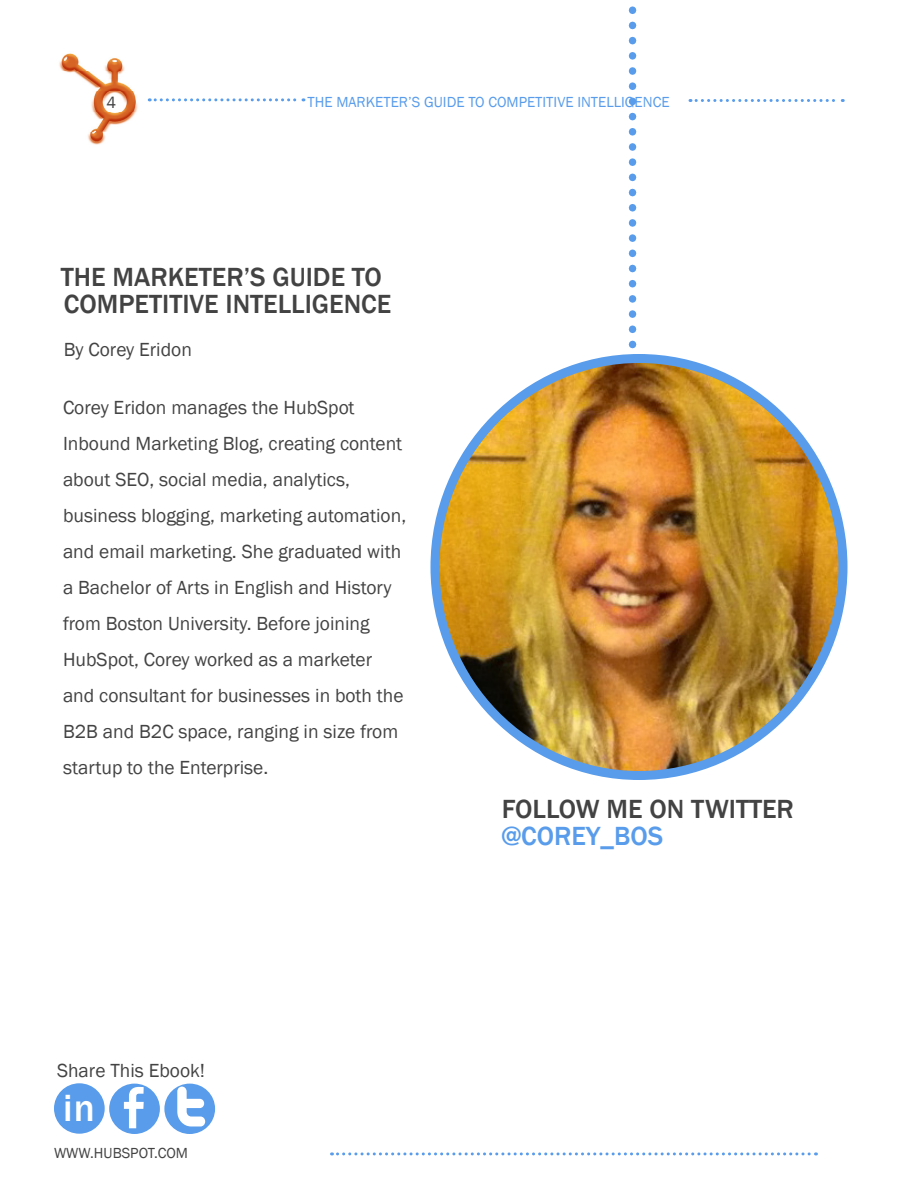
<style>
.page{position:relative;width:900px;height:1200px;background:#fff}
.page>*{position:absolute;margin:0;border:0;box-sizing:border-box;transform-origin:0 0}
.t1{font:500 39px "Franklin Gothic";color:#fff}
.t2{font:500 27px "Franklin Gothic";color:#434343}
.t3{font:500 27px "Franklin Gothic";color:#589ceb}
.t4{font:19.5px/36px "Franklin Gothic";color:#434343}
.t5{font:16.5px "Franklin Gothic";color:#434343}
.t6{font:15px "Franklin Gothic";color:#589ceb}
.t7{font:15px "Franklin Gothic";color:#434343}
</style>
<div class="page">
<svg style="left:149px;top:98px;width:155px;height:3px"></svg>
<img style="left:59px;top:53px;width:79px;height:92px">
<svg style="left:332px;top:1152px;width:484px;height:3px"></svg>
<div style="left:109px;top:1084px;width:51px;height:50px;background:#589ceb;border-radius:50%"></div>
<svg style="left:124px;top:1087px;width:20px;height:41px"></svg>
<div style="left:164px;top:1084px;width:51px;height:50px;background:#589ceb;border-radius:50%"></div>
<svg style="left:177px;top:1087px;width:28px;height:39px"></svg>
<svg style="left:690px;top:99px;width:153px;height:3px"></svg>
<div style="left:54px;top:1083px;width:51px;height:51px;background:#589ceb;border-radius:50%"></div>
<svg style="left:629px;top:6px;width:7px;height:343px"></svg>
<img style="left:440px;top:362px;width:398px;height:414px">
<p class="t5" style="left:106px;top:92px;width:11px">4</p>
<p class="t6" style="left:308px;top:92px;width:362px">THE MARKETER’s guide to com petitive intelligence</p>
<h2 class="t2" style="left:61px;top:260px;width:227px">THE MARKETER’S GUIDE</h2>
<h2 class="t2" style="left:352px;top:260px;width:16px">TO</h2>
<h2 class="t2" style="left:64px;top:287px;width:15px">COMPETITIVE</h2>
<h2 class="t2" style="left:225px;top:287px;width:167px">INTELLIGENCE</h2>
<p class="t4" style="left:64px;top:332px;width:130px">By Corey Eridon</p>
<p class="t4" style="left:63px;top:390px;width:345px">Corey Eridon manages the HubSpot Inbound Marketing Blog, creating content about SEO, social media, analytics, business blogging, marketing automation, and email marketing. She graduated with a Bachelor of Arts in English and History from Boston University. Before joining HubSpot, Corey worked as a marketer and consultant for businesses in both the B2B and B2C space, ranging in size from startup to the Enterprise.</p>
<p class="t4" style="left:57px;top:1053px;width:150px">Share This Ebook!</p>
<h1 class="t1" style="left:63px;top:1084px;width:33px">IN</h1>
<p class="t7" style="left:54px;top:1144px;width:136px">www.Hubspot.com</p>
<h2 class="t2" style="left:502px;top:792px;width:29px">FOLLO</h2>
<h2 class="t2" style="left:576px;top:792px;width:167px">W ME ON TWITTER</h2>
<h2 class="t3" style="left:502px;top:819px;width:37px">@COREY</h2>
<h2 class="t3" style="left:601px;top:819px;width:64px">_BOS</h2>
</div>
